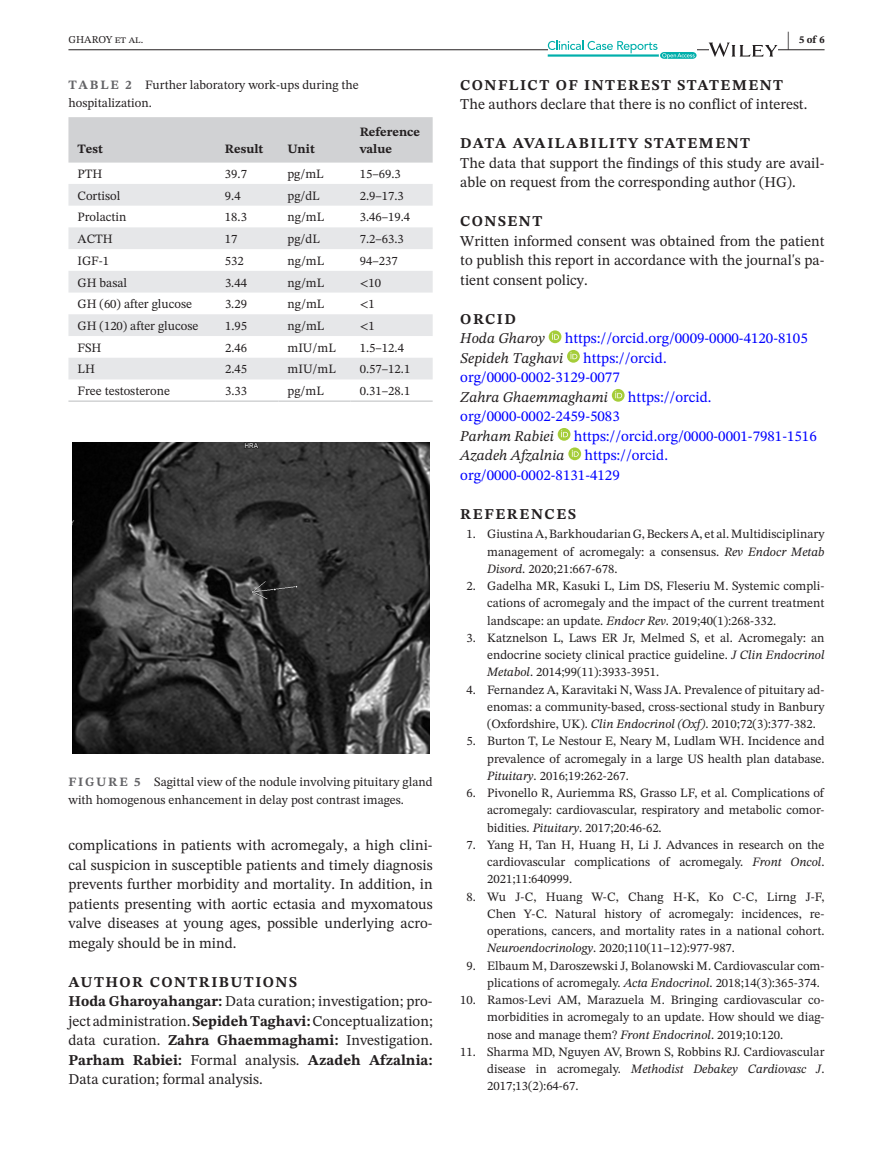
<style>
.page{position:relative;width:893px;height:1174px;background:#fff}
.page>*{position:absolute;margin:0;border:0;box-sizing:border-box;transform-origin:0 0}
.t1{font:700 21px "STIX Two Text";color:#231f20;scale:.42 1}
.t2{font:15px/19.5px "STIX Two Text";color:#231f20;text-align:justify}
.t3{font:15px/19.5px "STIX Two Text";color:#00f}
.t4{font:700 15px "STIX Two Text";letter-spacing:.1em;color:#231f20}
.t5{font:italic 15px "STIX Two Text";color:#231f20}
.t6{font:12.75px/17.2px "STIX Two Text";color:#231f20;text-align:justify}
.t7{font:700 12.75px/17.2px "STIX Two Text";color:#231f20}
.t8{font:12.75px "STIX";color:#231f20}
.t9{font:10.5px "STIX Two Text";color:#231f20}
.t10{font:700 10.5px "STIX Two Text";color:#231f20}
.s1{font-weight:700;color:#636366}
.s2{font-family:"STIX"}
.s3{font-family:"STIX Two Text"}
.s4{font-weight:700}
.s5{font-style:italic}
</style>
<div class="page">
<hr style="left:68px;top:49px;width:756px;height:1px;background:#231f20">
<svg style="left:548px;top:41px;width:148px;height:18px"></svg>
<svg style="left:709px;top:43px;width:68px;height:14px"></svg>
<div style="left:549px;top:330px;width:12px;height:13px;background:#a5cd39;border-radius:50%"></div>
<svg style="left:552px;top:333px;width:7px;height:7px"></svg>
<svg style="left:567px;top:350px;width:13px;height:13px"></svg>
<svg style="left:570px;top:352px;width:7px;height:7px"></svg>
<svg style="left:612px;top:389px;width:13px;height:13px"></svg>
<svg style="left:615px;top:391px;width:7px;height:7px"></svg>
<svg style="left:558px;top:428px;width:12px;height:13px"></svg>
<svg style="left:561px;top:430px;width:7px;height:7px"></svg>
<svg style="left:568px;top:447px;width:13px;height:13px"></svg>
<svg style="left:572px;top:450px;width:7px;height:7px"></svg>
<div style="left:68px;top:117px;width:365px;height:46px;background:#d1d2d4"></div>
<svg style="left:68px;top:184px;width:365px;height:195px;fill:#e6e7e9"></svg>
<hr style="left:68px;top:400px;width:148px;height:2px;background:#d1d2d4">
<hr style="left:216px;top:400px;width:62px;height:2px;background:#d1d2d4">
<hr style="left:278px;top:400px;width:73px;height:2px;background:#d1d2d4">
<hr style="left:351px;top:400px;width:82px;height:2px;background:#d1d2d4">
<div style="left:68px;top:442px;width:365px;height:311px;background:linear-gradient(to bottom,#fff,#fff)"></div>
<img style="left:72px;top:442px;width:357px;height:311px">
<h1 class="t1" style="left:787px;top:24px;width:8px">|</h1>
<p class="t9" style="left:68px;top:32px;width:76px">GHAROY et al.</p>
<p class="t10" style="left:799px;top:32px;width:27px">5 of 6</p>
<p class="t6" style="left:68px;top:76px;width:292px;line-height:18px"><span class="s1">TABLE 2</span> Further laboratory work-ups during the hospitalization.</p>
<p class="t7" style="left:77px;top:141px;width:27px">Test</p>
<p class="t7" style="left:225px;top:141px;width:40px">Result</p>
<p class="t7" style="left:287px;top:141px;width:29px">Unit</p>
<p class="t7" style="left:360px;top:124px;width:62px">Reference value</p>
<p class="t6" style="left:77px;top:165px;width:26px">PTH</p>
<p class="t6" style="left:225px;top:165px;width:24px">39.7</p>
<p class="t6" style="left:287px;top:165px;width:38px">pg/mL</p>
<p class="t6" style="left:360px;top:165px;width:43px">15–69.3</p>
<p class="t6" style="left:77px;top:187px;width:44px">Cortisol</p>
<p class="t6" style="left:225px;top:187px;width:17px">9.4</p>
<p class="t6" style="left:287px;top:187px;width:34px">pg/dL</p>
<p class="t6" style="left:360px;top:187px;width:46px">2.9–17.3</p>
<p class="t6" style="left:77px;top:208px;width:51px">Prolactin</p>
<p class="t6" style="left:225px;top:208px;width:24px">18.3</p>
<p class="t6" style="left:287px;top:208px;width:38px">ng/mL</p>
<p class="t6" style="left:360px;top:208px;width:52px">3.46–19.4</p>
<p class="t6" style="left:78px;top:230px;width:37px">ACTH</p>
<p class="t6" style="left:225px;top:230px;width:14px">17</p>
<p class="t6" style="left:287px;top:230px;width:34px">pg/dL</p>
<p class="t6" style="left:360px;top:230px;width:46px">7.2–63.3</p>
<p class="t6" style="left:78px;top:252px;width:33px">IGF-1</p>
<p class="t6" style="left:225px;top:252px;width:20px">532</p>
<p class="t6" style="left:288px;top:252px;width:38px">ng/mL</p>
<p class="t6" style="left:360px;top:252px;width:39px">94–237</p>
<p class="t6" style="left:78px;top:274px;width:51px">GH basal</p>
<p class="t6" style="left:225px;top:274px;width:24px">3.44</p>
<p class="t6" style="left:288px;top:274px;width:38px">ng/mL</p>
<p class="t6" style="left:360px;top:274px;width:23px"><span class="s2">&lt;</span>10</p>
<p class="t6" style="left:78px;top:295px;width:116px">GH (60) after glucose</p>
<p class="t6" style="left:225px;top:295px;width:24px">3.29</p>
<p class="t6" style="left:288px;top:295px;width:38px">ng/mL</p>
<p class="t8" style="left:360px;top:295px;width:17px">&lt;<span class="s3">1</span></p>
<p class="t6" style="left:78px;top:317px;width:122px">GH (120) after glucose</p>
<p class="t6" style="left:225px;top:317px;width:24px">1.95</p>
<p class="t6" style="left:288px;top:317px;width:38px">ng/mL</p>
<p class="t8" style="left:360px;top:317px;width:17px">&lt;<span class="s3">1</span></p>
<p class="t6" style="left:78px;top:339px;width:25px">FSH</p>
<p class="t6" style="left:225px;top:339px;width:24px">2.46</p>
<p class="t6" style="left:288px;top:339px;width:50px">mIU/mL</p>
<p class="t6" style="left:360px;top:339px;width:46px">1.5–12.4</p>
<p class="t6" style="left:78px;top:360px;width:19px">LH</p>
<p class="t6" style="left:225px;top:360px;width:24px">2.45</p>
<p class="t6" style="left:288px;top:360px;width:50px">mIU/mL</p>
<p class="t6" style="left:360px;top:360px;width:52px">0.57–12.1</p>
<p class="t6" style="left:78px;top:382px;width:94px">Free testosterone</p>
<p class="t6" style="left:225px;top:382px;width:24px">3.33</p>
<p class="t6" style="left:288px;top:382px;width:38px">pg/mL</p>
<p class="t6" style="left:360px;top:382px;width:52px">0.31–28.1</p>
<p class="t6" style="left:68px;top:772px;width:366px;line-height:18px"><span class="s1">FIGURE 5</span> Sagittal view of the nodule involving pituitary gland with homogenous enhancement in delay post contrast images.</p>
<p class="t2" style="left:68px;top:835px;width:366px">complications in patients with acromegaly, a high clini&shy;cal suspicion in susceptible patients and timely diagnosis prevents further morbidity and mortality. In addition, in patients presenting with aortic ectasia and myxomatous valve diseases at young ages, possible underlying acro&shy;megaly should be in mind.</p>
<p class="t2" style="left:68px;top:972px;width:366px;text-align:left"><span class="s4">AUTHOR CONTRIBUTIONS<br>Hoda Gharoyahangar:</span> Data curation; investigation; pro&shy;ject administration. <span class="s4">Sepideh Taghavi:</span> Conceptualization; data curation. <span class="s4">Zahra Ghaemmaghami:</span> Investigation.<br><span class="s4">Parham Rabiei:</span> Formal analysis. <span class="s4">Azadeh Afzalnia:<br></span>Data curation; formal analysis.</p>
<p class="t4" style="left:460px;top:74px;width:324px">CONFLICT OF INTEREST STATEMENT</p>
<p class="t2" style="left:460px;top:94px;width:349px">The authors declare that there is no conflict of interest.</p>
<p class="t4" style="left:460px;top:132px;width:291px">DATA AVAILABILITY STATEMENT</p>
<p class="t2" style="left:460px;top:153px;width:366px">The data that support the findings of this study are avail&shy;able on request from the corresponding author (HG).</p>
<p class="t4" style="left:460px;top:210px;width:83px">CONSENT</p>
<p class="t2" style="left:460px;top:231px;width:366px">Written informed consent was obtained from the patient to publish this report in accordance with the journal's pa&shy;tient consent policy.</p>
<p class="t4" style="left:460px;top:308px;width:57px">ORCID</p>
<p class="t5" style="left:460px;top:327px;width:86px">Hoda Gharoy</p>
<p class="t3" style="left:565px;top:328px;width:244px">https://orcid.org/0009-0000-4120-8105</p>
<p class="t5" style="left:460px;top:347px;width:104px">Sepideh Taghavi</p>
<p class="t3" style="left:460px;top:348px;width:208px;text-indent:123px">https://orcid. org/0000-0002-3129-0077</p>
<p class="t5" style="left:460px;top:386px;width:149px">Zahra Ghaemmaghami</p>
<p class="t3" style="left:628px;top:387px;width:85px">https://orcid.</p>
<p class="t3" style="left:460px;top:406px;width:161px">org/0000-0002-2459-5083</p>
<p class="t5" style="left:460px;top:425px;width:95px">Parham Rabiei</p>
<p class="t3" style="left:574px;top:426px;width:244px">https://orcid.org/0000-0001-7981-1516</p>
<p class="t5" style="left:460px;top:444px;width:106px">Azadeh Afzalnia</p>
<p class="t3" style="left:460px;top:445px;width:209px;text-indent:124px">https://orcid. org/0000-0002-8131-4129</p>
<p class="t4" style="left:460px;top:503px;width:117px">REFERENCES</p>
<p class="t6" style="left:487px;top:525px;width:339px;text-indent:-21px">1. Giustina A, Barkhoudarian G, Beckers A, et al. Multidisciplinary management of acromegaly: a consensus. <span class="s5">Rev Endocr Metab Disord</span>. 2020;21:667-678.</p>
<p class="t6" style="left:487px;top:577px;width:339px;text-indent:-21px">2. Gadelha MR, Kasuki L, Lim DS, Fleseriu M. Systemic compli&shy;cations of acromegaly and the impact of the current treatment landscape: an update. <span class="s5">Endocr Rev</span>. 2019;40(1):268-332.</p>
<p class="t6" style="left:487px;top:629px;width:339px;text-indent:-21px">3. Katznelson L, Laws ER Jr, Melmed S, et al. Acromegaly: an endocrine society clinical practice guideline. <span class="s5">J Clin Endocrinol Metabol</span>. 2014;99(11):3933-3951.</p>
<p class="t6" style="left:487px;top:680px;width:339px;text-indent:-21px">4. Fernandez A, Karavitaki N, Wass JA. Prevalence of pituitary ad&shy;enomas: a community-based, cross-sectional study in Banbury (Oxfordshire, UK). <span class="s5">Clin Endocrinol (Oxf)</span>. 2010;72(3):377-382.</p>
<p class="t6" style="left:487px;top:732px;width:339px;text-indent:-21px">5. Burton T, Le Nestour E, Neary M, Ludlam WH. Incidence and prevalence of acromegaly in a large US health plan database.<br><span class="s5">Pituitary</span>. 2016;19:262-267.</p>
<p class="t6" style="left:487px;top:784px;width:339px;text-indent:-21px">6. Pivonello R, Auriemma RS, Grasso LF, et al. Complications of acromegaly: cardiovascular, respiratory and metabolic comor&shy;bidities. <span class="s5">Pituitary</span>. 2017;20:46-62.</p>
<p class="t6" style="left:487px;top:836px;width:339px;text-indent:-21px">7. Yang H, Tan H, Huang H, Li J. Advances in research on the cardiovascular complications of acromegaly. <span class="s5">Front Oncol</span>.<br>2021;11:640999.</p>
<p class="t6" style="left:487px;top:887px;width:339px;text-indent:-21px">8. Wu J-C, Huang W-C, Chang H-K, Ko C-C, Lirng J-F, Chen Y-C. Natural history of acromegaly: incidences, re&shy;operations, cancers, and mortality rates in a national cohort.<br><span class="s5">Neuroendocrinology</span>. 2020;110(11–12):977-987.</p>
<p class="t6" style="left:487px;top:956px;width:339px;text-indent:-21px">9. Elbaum M, Daroszewski J, Bolanowski M. Cardiovascular com&shy;plications of acromegaly. <span class="s5">Acta Endocrinol</span>. 2018;14(3):365-374.</p>
<p class="t6" style="left:487px;top:991px;width:339px;text-indent:-27px">10. Ramos-Levi AM, Marazuela M. Bringing cardiovascular co&shy;morbidities in acromegaly to an update. How should we diag&shy;nose and manage them? <span class="s5">Front Endocrinol</span>. 2019;10:120.</p>
<p class="t6" style="left:487px;top:1043px;width:339px;text-indent:-27px">11. Sharma MD, Nguyen AV, Brown S, Robbins RJ. Cardiovascular disease in acromegaly. <span class="s5">Methodist Debakey Cardiovasc J</span>.<br>2017;13(2):64-67.</p>
</div>
